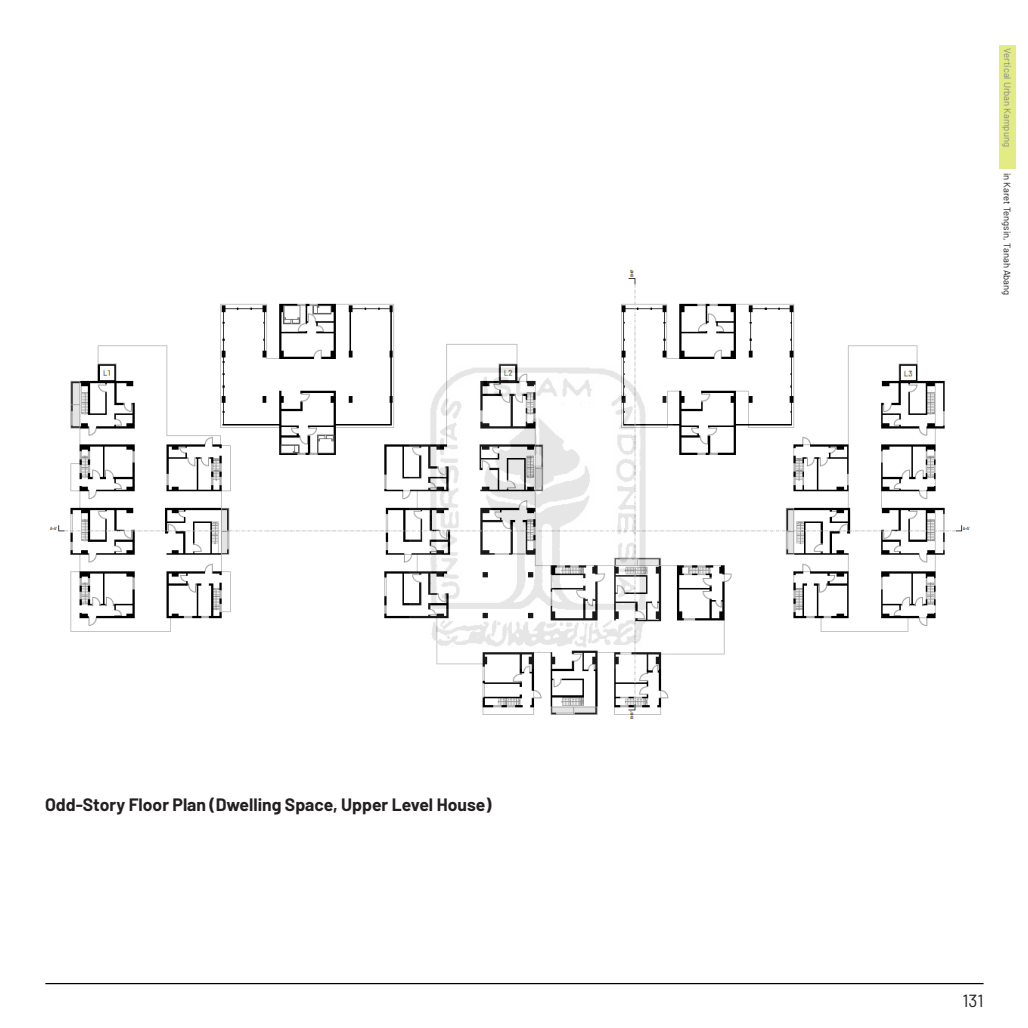
<style>
.page{position:relative;width:1028px;height:1028px;background:#fff}
.page>*{position:absolute;margin:0;border:0;box-sizing:border-box;transform-origin:0 0}
.t1{font:700 17.5px "Barlow";color:#231f20}
.t2{font:17.5px "Barlow";color:#231f20}
.t3{font:9.5px "Barlow";color:#231f20}
.t4{font:9.5px "Barlow";color:#838a91}
</style>
<div class="page">
<div style="left:999px;top:45px;width:16px;height:123px;background:#e3eb83"></div>
<hr style="left:45px;top:983px;width:938px;height:1px;background:#000">
<img style="left:49px;top:269px;width:921px;height:450px">
<img style="left:409px;top:360px;width:263px;height:308px">
<p class="t1" style="left:45px;top:792px;width:448px">Odd-Story Floor Plan (Dwelling Space, Upper Level House)</p>
<p class="t4" style="left:1014px;top:48px;width:100px;rotate:90deg">Vertical Urban Kampung</p>
<p class="t3" style="left:1014px;top:173px;width:124px;rotate:90deg">in Karet Tengsin, Tanah Abang</p>
<p class="t2" style="left:962px;top:988px;width:23px">131</p>
</div>
